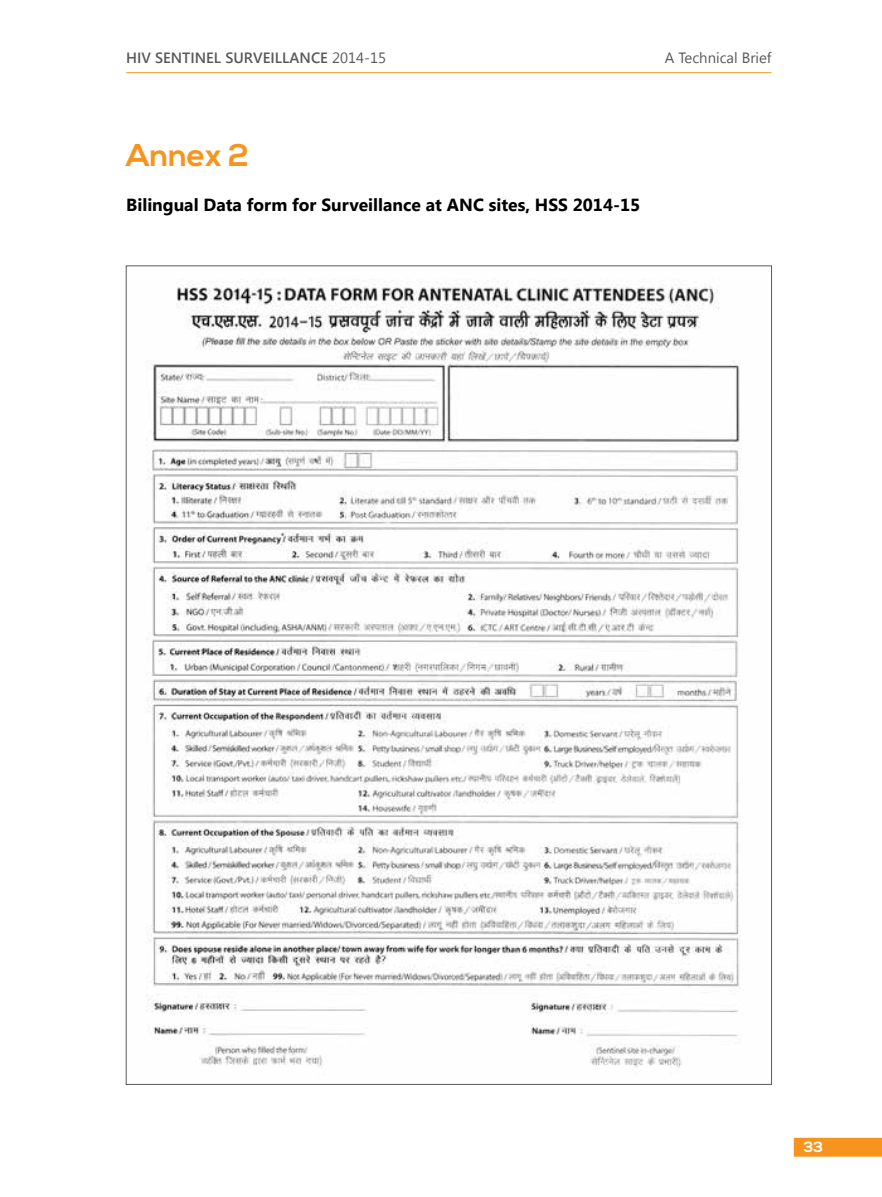
<style>
.page{position:relative;width:882px;height:1197px;background:#fff}
.page>*{position:absolute;margin:0;border:0;box-sizing:border-box;transform-origin:0 0}
.t1{font:700 31.5px "Nexa";color:#f7941e}
.t2{font:700 17.5px "Segoe UI";color:#000}
.t3{font:600 14.88px "Segoe UI";color:#58595b}
.t4{font:14.88px "Segoe UI";color:#58595b}
.t5{font:700 14.88px "Nexa";color:#fff}
.s1{font-weight:400}
</style>
<div class="page">
<div style="left:794px;top:1138px;width:88px;height:19px;background:#f7941e"></div>
<hr style="left:126px;top:72px;width:646px;height:1px;background:#f7941e">
<img style="left:146px;top:279px;width:594px;height:789px">
<p class="t3" style="left:126px;top:47px;width:261px">HIV SENTINEL SURVEILLANCE <span class="s1">2014-15</span></p>
<p class="t4" style="left:665px;top:48px;width:108px">A Technical Brief</p>
<h1 class="t1" style="left:126px;top:137px;width:124px">Annex 2</h1>
<p class="t2" style="left:126px;top:192px;width:516px">Bilingual Data form for Surveillance at ANC sites, HSS 2014-15</p>
<p class="t5" style="left:804px;top:1139px;width:21px">33</p>
</div>
